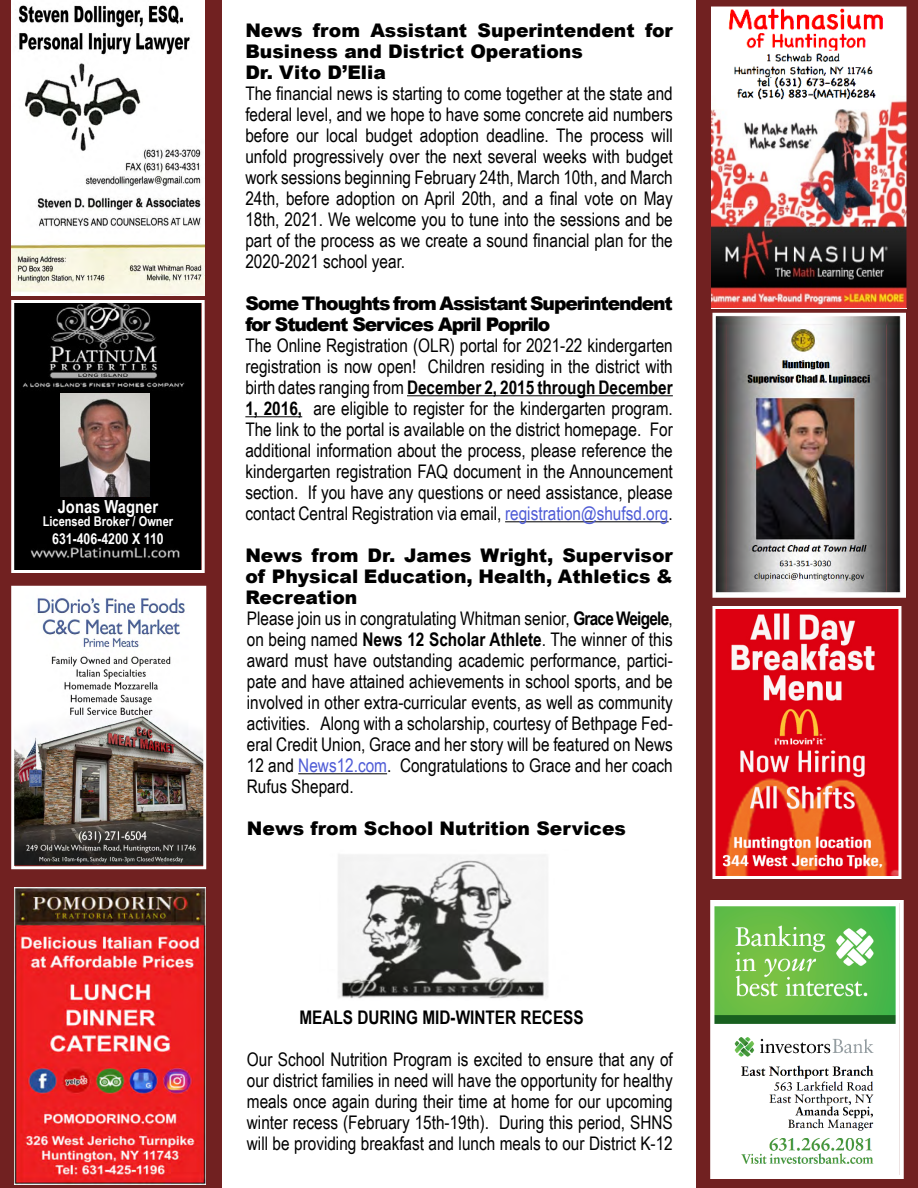
<style>
.page{position:relative;width:918px;height:1188px;background:#712121}
.page>*{position:absolute;margin:0;border:0;box-sizing:border-box;transform-origin:0 0}
.t1{font:18.75px/21px "Arial Narrow";color:#000;text-align:justify}
.t2{font:900 18.75px/21px "Arial";color:#000}
.t3{font:900 18.75px/21px "Arial";letter-spacing:-.06em;color:#000}
.t4{font:700 18.75px "Arial Narrow";color:#000}
.t5{font:700 18px "Arial Narrow";color:#fff}
.t6{font:700 15px "Arial Narrow";color:#fff}
.t7{font:700 13.5px "Arial Narrow";color:#fff}
.s1{font-weight:700}
.s2{color:#4f5cd6}
</style>
<div class="page">
<div style="left:224px;top:0;width:472px;height:1188px;background:#fff"></div>
<div style="left:245px;top:23px;width:429px;height:39px;background:#fff"></div>
<div style="left:245px;top:65px;width:429px;height:18px;background:#fff"></div>
<div style="left:245px;top:86px;width:429px;height:186px;background:#fff"></div>
<div style="left:245px;top:275px;width:429px;height:18px;background:#fff"></div>
<div style="left:245px;top:296px;width:429px;height:39px;background:#fff"></div>
<div style="left:245px;top:338px;width:429px;height:186px;background:#fff"></div>
<hr style="left:407px;top:395px;width:266px;height:1px;background:#444">
<hr style="left:245px;top:416px;width:57px;height:1px;background:#444">
<hr style="left:505px;top:521px;width:164px;height:1px;background:#444">
<div style="left:245px;top:527px;width:429px;height:18px;background:#fff"></div>
<div style="left:245px;top:548px;width:429px;height:60px;background:#fff"></div>
<div style="left:245px;top:611px;width:429px;height:186px;background:#fff"></div>
<hr style="left:298px;top:773px;width:89px;height:1px;background:#444">
<div style="left:245px;top:800px;width:429px;height:18px;background:#fff"></div>
<div style="left:245px;top:821px;width:429px;height:18px;background:#fff"></div>
<div style="left:245px;top:842px;width:429px;height:18px;background:#fff"></div>
<div style="left:245px;top:863px;width:429px;height:18px;background:#fff"></div>
<div style="left:245px;top:884px;width:429px;height:18px;background:#fff"></div>
<div style="left:245px;top:905px;width:429px;height:18px;background:#fff"></div>
<div style="left:245px;top:926px;width:429px;height:18px;background:#fff"></div>
<div style="left:245px;top:947px;width:429px;height:18px;background:#fff"></div>
<div style="left:245px;top:968px;width:429px;height:18px;background:#fff"></div>
<div style="left:245px;top:989px;width:429px;height:18px;background:#fff"></div>
<div style="left:245px;top:1010px;width:429px;height:18px;background:#fff"></div>
<div style="left:245px;top:1031px;width:429px;height:18px;background:#fff"></div>
<div style="left:245px;top:1052px;width:429px;height:102px;background:#fff"></div>
<img style="left:716px;top:317px;width:186px;height:277px">
<div style="left:712px;top:313px;width:194px;height:285px;border:3px solid #fff"></div>
<img style="left:15px;top:590px;width:187px;height:275px">
<div style="left:11px;top:586px;width:195px;height:283px;border:3px solid #fff"></div>
<img style="left:716px;top:610px;width:181px;height:265px">
<div style="left:712px;top:606px;width:189px;height:273px;border:3px solid #fff"></div>
<img style="left:15px;top:304px;width:186px;height:265px">
<img style="left:61px;top:393px;width:88px;height:103px">
<div style="left:28px;top:500px;width:160px;height:44px;background:#000"></div>
<div style="left:11px;top:300px;width:194px;height:273px;border:3px solid #fff"></div>
<img style="left:15px;top:887px;width:191px;height:297px">
<img style="left:11px;top:0;width:194px;height:296px">
<img style="left:711px;top:6px;width:195px;height:302px">
<img style="left:714px;top:904px;width:185px;height:271px">
<div style="left:710px;top:900px;width:194px;height:279px;border:3px solid #fff"></div>
<img style="left:320px;top:854px;width:248px;height:145px">
<p class="t5" style="left:58px;top:493px;width:102px">Jonas Wagner</p>
<p class="t7" style="left:43px;top:511px;width:132px">Licensed Broker / Owner</p>
<p class="t6" style="left:52px;top:527px;width:113px">631-406-4200 X 110</p>
<p class="t2" style="left:245px;top:19px;width:429px">News from Assistant Superintendent for<br>Business and District Operations<br>Dr. Vito D’Elia</p>
<p class="t1" style="left:245px;top:82px;width:429px">The financial news is starting to come together at the state and federal level, and we hope to have some concrete aid numbers before our local budget adoption deadline. The process will unfold progressively over the next several weeks with budget work sessions beginning February 24th, March 10th, and March 24th, before adoption on April 20th, and a final vote on May 18th, 2021. We welcome you to tune into the sessions and be part of the process as we create a sound financial plan for the 2020-2021 school year.</p>
<p class="t3" style="left:245px;top:292px;width:429px">Some Thoughts from Assistant Superintendent for Student Services April Poprilo</p>
<p class="t1" style="left:245px;top:334px;width:429px">The Online Registration (OLR) portal for 2021-22 kindergarten registration is now open! Children residing in the district with birth dates ranging from <span class="s1">December 2, 2015 through December 1, 2016,</span> are eligible to register for the kindergarten program.<br>The link to the portal is available on the district homepage. For additional information about the process, please reference the kindergarten registration FAQ document in the Announcement section. If you have any questions or need assistance, please contact Central Registration via email, <span class="s2">registration@shufsd.org</span>.</p>
<p class="t2" style="left:245px;top:544px;width:429px;text-align:justify">News from Dr. James Wright, Supervisor of Physical Education, Health, Athletics &amp; Recreation</p>
<p class="t1" style="left:247px;top:607px;width:428px">Please join us in congratulating Whitman senior, <span class="s1">Grace Weigele</span>, on being named <span class="s1">News 12 Scholar Athlete</span>. The winner of this award must have outstanding academic performance, partici&shy;pate and have attained achievements in school sports, and be involved in other extra-curricular events, as well as community activities. Along with a scholarship, courtesy of Bethpage Fed&shy;eral Credit Union, Grace and her story will be featured on News 12 and <span class="s2">News12.com</span>. Congratulations to Grace and her coach Rufus Shepard.</p>
<p class="t2" style="left:247px;top:817px;width:381px">News from School Nutrition Services</p>
<p class="t4" style="left:299px;top:1003px;width:286px">MEALS DURING MID-WINTER RECESS</p>
<p class="t1" style="left:247px;top:1048px;width:428px">Our School Nutrition Program is excited to ensure that any of our district families in need will have the opportunity for healthy meals once again during their time at home for our upcoming winter recess (February 15th-19th). During this period, SHNS will be providing breakfast and lunch meals to our District K-12</p>
</div>
